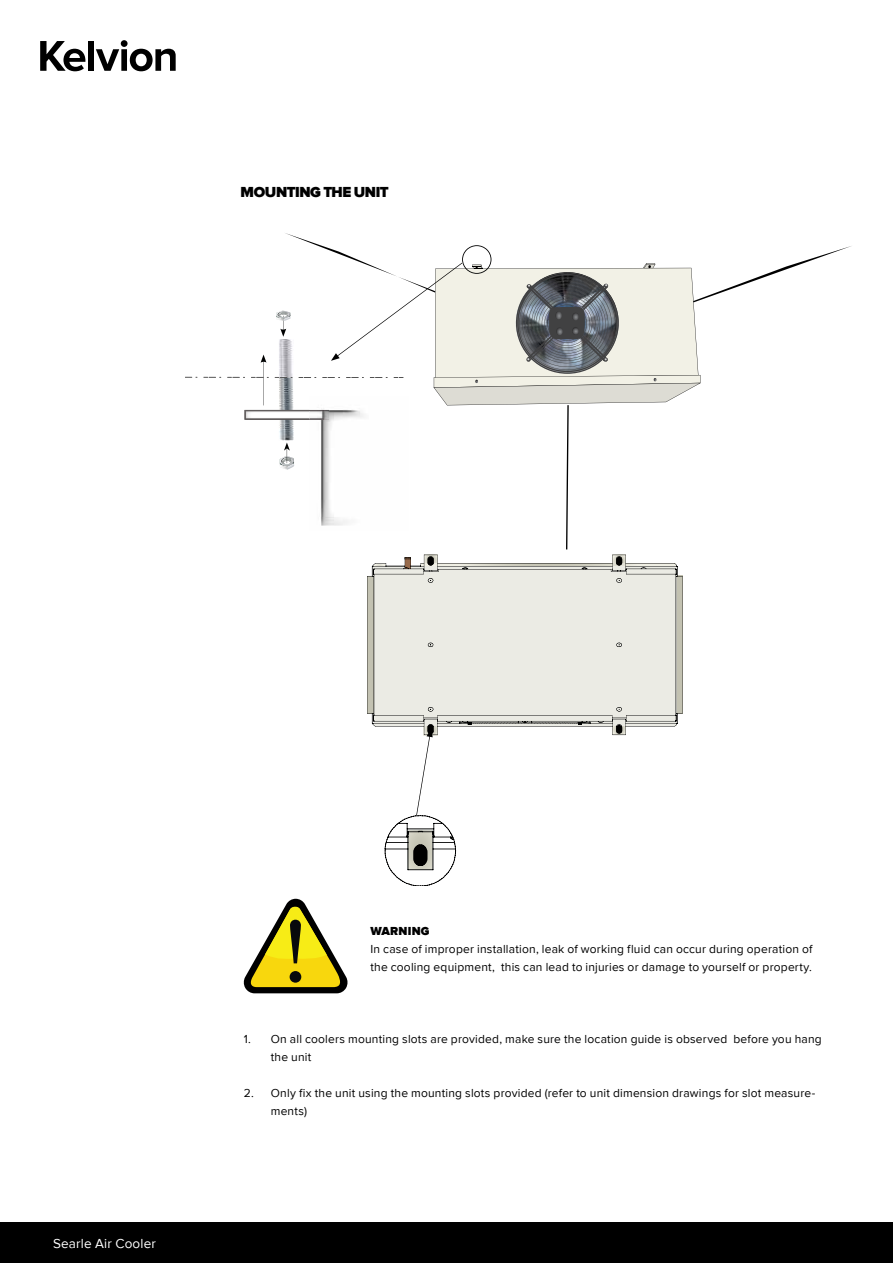
<style>
.page{position:relative;width:893px;height:1263px;background:#fff}
.page>*{position:absolute;margin:0;border:0;box-sizing:border-box;transform-origin:0 0}
.t1{font:900 15px "Proxima Nova";color:#000}
.t2{font:13.5px "Proxima Nova";letter-spacing:.015em;color:#fff}
.t3{font:12px/18px "Proxima Nova";letter-spacing:.015em;color:#000}
.t4{font:900 12px "Proxima Nova";color:#000}
</style>
<div class="page">
<div style="left:0;top:1222px;width:893px;height:41px;background:#000"></div>
<svg style="left:243px;top:899px;width:105px;height:94px"></svg>
<svg style="left:367px;top:566px;width:315px;height:158px;background:#bdbcaf"></svg>
<svg style="left:646px;top:569px;width:31px;height:154px;background:#e3e3dc"></svg>
<svg style="left:186px;top:233px;width:665px;height:316px"></svg>
<svg style="left:372px;top:555px;width:274px;height:331px"></svg>
<div style="left:413px;top:845px;width:14px;height:21px;background:#000;border-radius:7px"></div>
<svg style="left:40px;top:41px;width:45px;height:30px"></svg>
<div style="left:88px;top:41px;width:6px;height:30px;background:#000"></div>
<svg style="left:96px;top:40px;width:80px;height:31px"></svg>
<p class="t1" style="left:241px;top:183px;width:12px">MOUNT</p>
<p class="t1" style="left:295px;top:183px;width:95px">ING THE UNIT</p>
<p class="t2" style="left:53px;top:1236px;width:104px">Searle Air Cooler</p>
<p class="t4" style="left:370px;top:924px;width:21px">WARN</p>
<p class="t4" style="left:408px;top:924px;width:14px">ING</p>
<p class="t3" style="left:370px;top:940px;width:444px">In case of improper installation, leak of working fluid can occur during operation of the cooling equipment, this can lead to injuries or damage to yourself or property.</p>
<p class="t3" style="left:271px;top:1030px;width:552px;text-indent:-27px">1. On all coolers mounting slots are provided, make sure the location guide is observed before you hang the unit</p>
<p class="t3" style="left:271px;top:1084px;width:546px;text-indent:-27px">2. Only fix the unit using the mounting slots provided (refer to unit dimension drawings for slot measure&shy;ments)</p>
</div>
